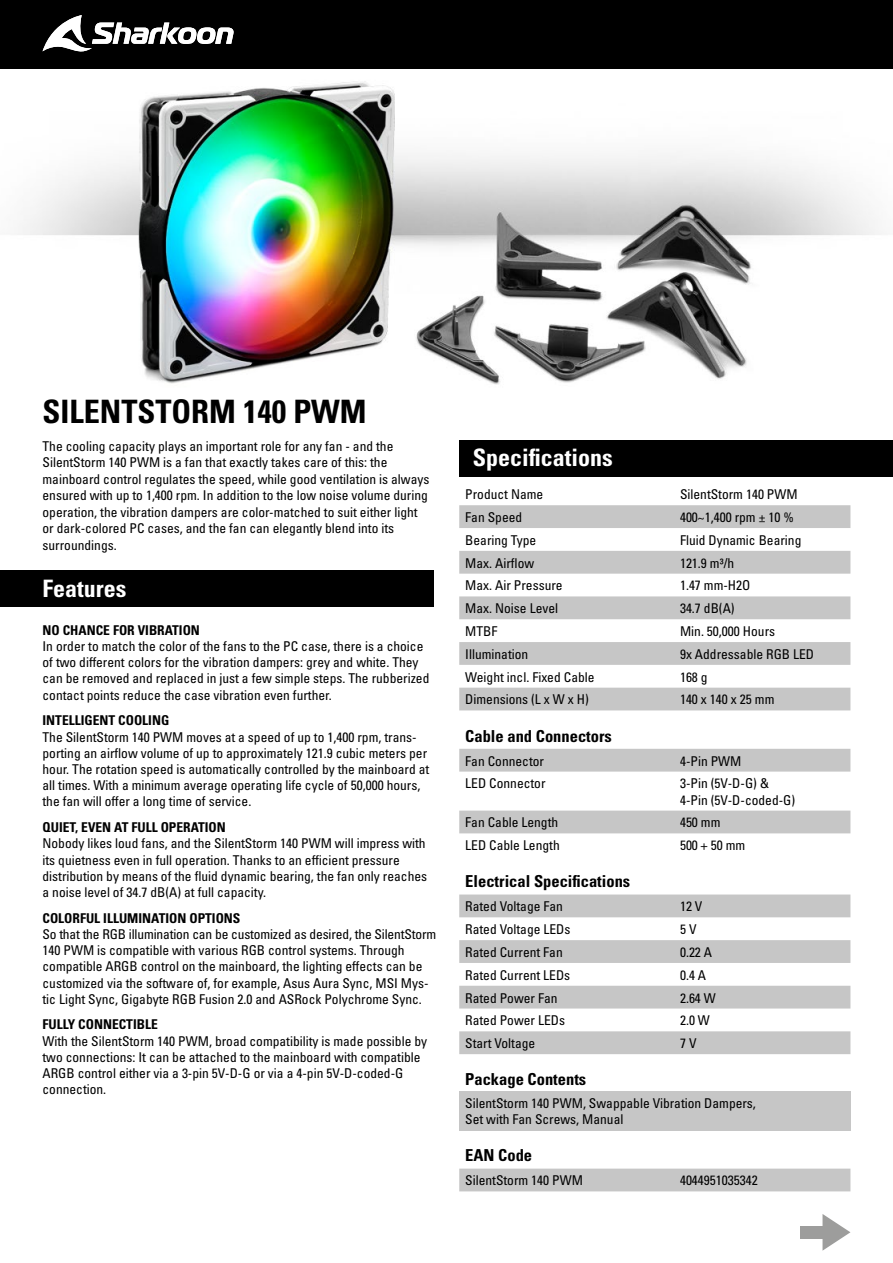
<style>
.page{position:relative;width:893px;height:1263px;background:#fff}
.page>*{position:absolute;margin:0;border:0;box-sizing:border-box;transform-origin:0 0}
.t1{font:32.25px "Univers LTCYR 67 Bold Cond";color:#000}
.t2{font:24px "Univers LTCYR 67 Bold Cond";color:#fff}
.t3{font:16.5px "Univers LTCYR 67 Bold Cond";color:#000}
.t4{font:condensed 13.5px/16.2px "Univers LTCYR 57";color:#000}
.t5{font:13.5px "Univers LTCYR 67 Bold Cond";color:#000}
</style>
<div class="page">
<div style="left:0;top:0;width:893px;height:69px;background:#000"></div>
<svg style="left:459px;top:505px;width:391px;height:205px;fill:#c6c6c6"></svg>
<img style="left:17px;top:81px;width:865px;height:304px">
<div style="left:0;top:570px;width:434px;height:37px;background:#000"></div>
<div style="left:459px;top:1091px;width:391px;height:39px;background:#c6c6c6"></div>
<div style="left:459px;top:440px;width:434px;height:37px;background:#000"></div>
<svg style="left:43px;top:15px;width:191px;height:37px"></svg>
<svg style="left:459px;top:748px;width:391px;height:86px"></svg>
<svg style="left:459px;top:749px;width:391px;height:84px"></svg>
<svg style="left:459px;top:894px;width:391px;height:160px;fill:#c6c6c6"></svg>
<div style="left:459px;top:1168px;width:391px;height:23px;background:#c6c6c6"></div>
<svg style="left:822px;top:1214px;width:28px;height:37px"></svg>
<div style="left:800px;top:1226px;width:25px;height:12px;background:#9d9d9c"></div>
<h1 class="t1" style="left:43px;top:391px;width:326px">SILENTSTORM 140 PWM</h1>
<p class="t4" style="left:43px;top:437px;width:388px">The cooling capacity plays an important role for any fan - and the SilentStorm 140 PWM is a fan that exactly takes care of this: the mainboard control regulates the speed, while good ventilation is always ensured with up to 1,400 rpm. In addition to the low noise volume during operation, the vibration dampers are color-matched to suit either light or dark-colored PC cases, and the fan can elegantly blend into its surroundings.</p>
<h2 class="t2" style="left:43px;top:573px;width:85px">Features</h2>
<p class="t5" style="left:43px;top:621px;width:159px">NO CHANCE FOR VIBRATION</p>
<p class="t4" style="left:43px;top:638px;width:388px">In order to match the color of the fans to the PC case, there is a choice of two different colors for the vibration dampers: grey and white. They can be removed and replaced in just a few simple steps. The rubberized contact points reduce the case vibration even further.</p>
<p class="t5" style="left:43px;top:712px;width:128px">INTELLIGENT COOLING</p>
<p class="t4" style="left:43px;top:728px;width:388px">The SilentStorm 140 PWM moves at a speed of up to 1,400 rpm, trans&shy;porting an airflow volume of up to approximately 121.9 cubic meters per hour. The rotation speed is automatically controlled by the mainboard at all times. With a minimum average operating life cycle of 50,000 hours, the fan will offer a long time of service.</p>
<p class="t5" style="left:43px;top:819px;width:185px">QUIET, EVEN AT FULL OPERATION</p>
<p class="t4" style="left:43px;top:835px;width:386px">Nobody likes loud fans, and the SilentStorm 140 PWM will impress with its quietness even in full operation. Thanks to an efficient pressure distribution by means of the fluid dynamic bearing, the fan only reaches a noise level of 34.7 dB(A) at full capacity.</p>
<p class="t5" style="left:43px;top:909px;width:199px">COLORFUL ILLUMINATION OPTIONS</p>
<p class="t4" style="left:43px;top:926px;width:395px">So that the RGB illumination can be customized as desired, the SilentStorm 140 PWM is compatible with various RGB control systems. Through compatible ARGB control on the mainboard, the lighting effects can be customized via the software of, for example, Asus Aura Sync, MSI Mys&shy;tic Light Sync, Gigabyte RGB Fusion 2.0 and ASRock Polychrome Sync.</p>
<p class="t5" style="left:43px;top:1016px;width:117px">FULLY CONNECTIBLE</p>
<p class="t4" style="left:43px;top:1032px;width:386px">With the SilentStorm 140 PWM, broad compatibility is made possible by two connections: It can be attached to the mainboard with compatible ARGB control either via a 3-pin 5V-D-G or via a 4-pin 5V-D-coded-G connection.</p>
<h2 class="t2" style="left:473px;top:443px;width:142px">Specifications</h2>
<p class="t4" style="left:465px;top:486px;width:80px">Product Name</p>
<p class="t4" style="left:680px;top:486px;width:119px">SilentStorm 140 PWM</p>
<p class="t4" style="left:465px;top:509px;width:58px">Fan Speed</p>
<p class="t4" style="left:680px;top:509px;width:115px">400~1,400 rpm ± 10 %</p>
<p class="t4" style="left:465px;top:532px;width:72px">Bearing Type</p>
<p class="t4" style="left:680px;top:532px;width:123px">Fluid Dynamic Bearing</p>
<p class="t4" style="left:465px;top:554px;width:70px">Max. Airflow</p>
<p class="t4" style="left:680px;top:554px;width:56px">121.9 m³/h</p>
<p class="t4" style="left:465px;top:577px;width:99px">Max. Air Pressure</p>
<p class="t4" style="left:680px;top:577px;width:72px">1.47 mm-H2O</p>
<p class="t4" style="left:465px;top:600px;width:94px">Max. Noise Level</p>
<p class="t4" style="left:680px;top:600px;width:56px">34.7 dB(A)</p>
<p class="t4" style="left:465px;top:623px;width:34px">MTBF</p>
<p class="t4" style="left:680px;top:623px;width:97px">Min. 50,000 Hours</p>
<p class="t4" style="left:465px;top:646px;width:64px">Illumination</p>
<p class="t4" style="left:680px;top:646px;width:136px">9x Addressable RGB LED</p>
<p class="t4" style="left:465px;top:668px;width:131px">Weight incl. Fixed Cable</p>
<p class="t4" style="left:680px;top:668px;width:29px">168 g</p>
<p class="t4" style="left:465px;top:691px;width:125px">Dimensions (L x W x H)</p>
<p class="t4" style="left:680px;top:691px;width:96px">140 x 140 x 25 mm</p>
<p class="t3" style="left:465px;top:726px;width:148px">Cable and Connectors</p>
<p class="t4" style="left:465px;top:752px;width:80px">Fan Connector</p>
<p class="t4" style="left:680px;top:752px;width:63px">4-Pin PWM</p>
<p class="t4" style="left:465px;top:775px;width:82px">LED Connector</p>
<p class="t4" style="left:680px;top:775px;width:117px">3-Pin (5V-D-G) &amp;<br>4-Pin (5V-D-coded-G)</p>
<p class="t4" style="left:465px;top:814px;width:94px">Fan Cable Length</p>
<p class="t4" style="left:680px;top:814px;width:42px">450 mm</p>
<p class="t4" style="left:465px;top:837px;width:96px">LED Cable Length</p>
<p class="t4" style="left:680px;top:837px;width:67px">500 + 50 mm</p>
<p class="t3" style="left:465px;top:871px;width:167px">Electrical Specifications</p>
<p class="t4" style="left:465px;top:898px;width:99px">Rated Voltage Fan</p>
<p class="t4" style="left:680px;top:898px;width:24px">12 V</p>
<p class="t4" style="left:465px;top:921px;width:107px">Rated Voltage LEDs</p>
<p class="t4" style="left:680px;top:921px;width:18px">5 V</p>
<p class="t4" style="left:465px;top:944px;width:99px">Rated Current Fan</p>
<p class="t4" style="left:680px;top:944px;width:34px">0.22 A</p>
<p class="t4" style="left:465px;top:966px;width:106px">Rated Current LEDs</p>
<p class="t4" style="left:680px;top:966px;width:28px">0.4 A</p>
<p class="t4" style="left:465px;top:989px;width:94px">Rated Power Fan</p>
<p class="t4" style="left:680px;top:989px;width:37px">2.64 W</p>
<p class="t4" style="left:465px;top:1012px;width:101px">Rated Power LEDs</p>
<p class="t4" style="left:680px;top:1012px;width:31px">2.0 W</p>
<p class="t4" style="left:465px;top:1035px;width:72px">Start Voltage</p>
<p class="t4" style="left:680px;top:1035px;width:18px">7 V</p>
<p class="t3" style="left:465px;top:1069px;width:123px">Package Contents</p>
<p class="t4" style="left:465px;top:1095px;width:292px">SilentStorm 140 PWM, Swappable Vibration Dampers,<br>Set with Fan Screws, Manual</p>
<p class="t3" style="left:465px;top:1145px;width:68px">EAN Code</p>
<p class="t4" style="left:465px;top:1172px;width:119px">SilentStorm 140 PWM</p>
<p class="t4" style="left:680px;top:1172px;width:79px">4044951035342</p>
</div>
